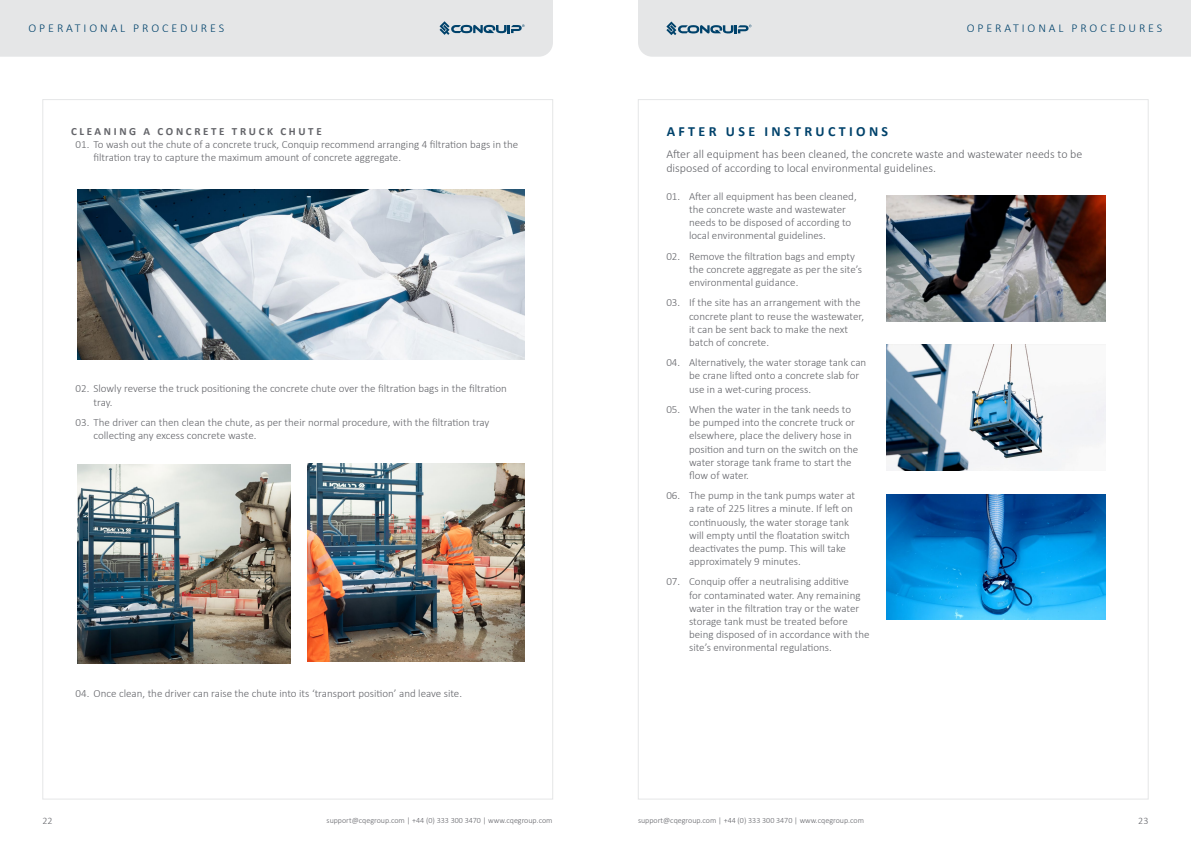
<style>
.page{position:relative;width:1191px;height:842px;background:#fff}
.page>*{position:absolute;margin:0;border:0;box-sizing:border-box;transform-origin:0 0}
.t1{font:700 14px "Calibri";letter-spacing:.24em;color:#00426b}
.t2{font:300 12px/14.4px "Calibri";color:#636469}
.t3{font:300 12px "Calibri";letter-spacing:.24em;color:#00426b}
.t4{font:300 11px/13.2px "Calibri";color:#636469}
.t5{font:700 11px "Calibri";letter-spacing:.24em;color:#636469}
.t6{font:300 10px "Calibri";color:#636469}
.t7{font:300 8px "Calibri";color:#636469}
</style>
<div class="page">
<div style="left:0;top:0;width:553px;height:57px;background:#e5e6e7"></div>
<div style="left:638px;top:0;width:553px;height:57px;background:#e5e6e7"></div>
<img style="left:77px;top:464px;width:214px;height:199px">
<img style="left:307px;top:463px;width:217px;height:199px">
<img style="left:77px;top:189px;width:447px;height:170px">
<img style="left:886px;top:196px;width:220px;height:125px">
<img style="left:886px;top:345px;width:220px;height:126px">
<img style="left:886px;top:494px;width:220px;height:126px">
<p class="t3" style="left:29px;top:21px;width:197px">OPERATIONAL PROCEDURES</p>
<p class="t3" style="left:966px;top:21px;width:197px">OPERATIONAL PROCEDURES</p>
<p class="t5" style="left:71px;top:123px;width:252px">CLEANING A CONCRETE TRUCK CHUTE</p>
<p class="t4" style="left:93px;top:137px;width:426px;text-indent:-18px">01. To wash out the chute of a concrete truck, Conquip recommend arranging 4 filtration bags in the filtration tray to capture the maximum amount of concrete aggregate.</p>
<p class="t4" style="left:93px;top:382px;width:415px;text-indent:-18px">02. Slowly reverse the truck positioning the concrete chute over the filtration bags in the filtration tray.</p>
<p class="t4" style="left:93px;top:416px;width:397px;text-indent:-18px">03. The driver can then clean the chute, as per their normal procedure, with the filtration tray collecting any excess concrete waste.</p>
<p class="t4" style="left:75px;top:687px;width:388px">04. Once clean, the driver can raise the chute into its ‘transport position’ and leave site.</p>
<p class="t1" style="left:666px;top:122px;width:223px">AFTER USE INSTRUCTIONS</p>
<p class="t2" style="left:666px;top:147px;width:417px">After all equipment has been cleaned, the concrete waste and wastewater needs to be disposed of according to local environmental guidelines.</p>
<p class="t4" style="left:689px;top:189px;width:169px;text-indent:-23px">01. After all equipment has been cleaned, the concrete waste and wastewater needs to be disposed of according to local environmental guidelines.</p>
<p class="t4" style="left:689px;top:249px;width:174px;text-indent:-23px">02. Remove the filtration bags and empty the concrete aggregate as per the site’s environmental guidance.</p>
<p class="t4" style="left:689px;top:296px;width:176px;text-indent:-23px">03. If the site has an arrangement with the concrete plant to reuse the wastewater, it can be sent back to make the next batch of concrete.</p>
<p class="t4" style="left:689px;top:356px;width:179px;text-indent:-23px">04. Alternatively, the water storage tank can be crane lifted onto a concrete slab for use in a wet-curing process.</p>
<p class="t4" style="left:689px;top:402px;width:171px;text-indent:-23px">05. When the water in the tank needs to be pumped into the concrete truck or elsewhere, place the delivery hose in position and turn on the switch on the water storage tank frame to start the flow of water.</p>
<p class="t4" style="left:689px;top:489px;width:167px;text-indent:-23px">06. The pump in the tank pumps water at a rate of 225 litres a minute. If left on continuously, the water storage tank will empty until the floatation switch deactivates the pump. This will take approximately 9 minutes.</p>
<p class="t4" style="left:689px;top:575px;width:182px;text-indent:-23px">07. Conquip offer a neutralising additive<br>for contaminated water. Any remaining water in the filtration tray or the water storage tank must be treated before being disposed of in accordance with the site’s environmental regulations.</p>
<p class="t6" style="left:43px;top:814px;width:12px">22</p>
<p class="t7" style="left:326px;top:816px;width:227px">support@cqegroup.com | +44 (0) 333 300 3470 | www.cqegroup.com</p>
<p class="t7" style="left:638px;top:816px;width:227px">support@cqegroup.com | +44 (0) 333 300 3470 | www.cqegroup.com</p>
<p class="t6" style="left:1138px;top:814px;width:12px">23</p>
</div>
